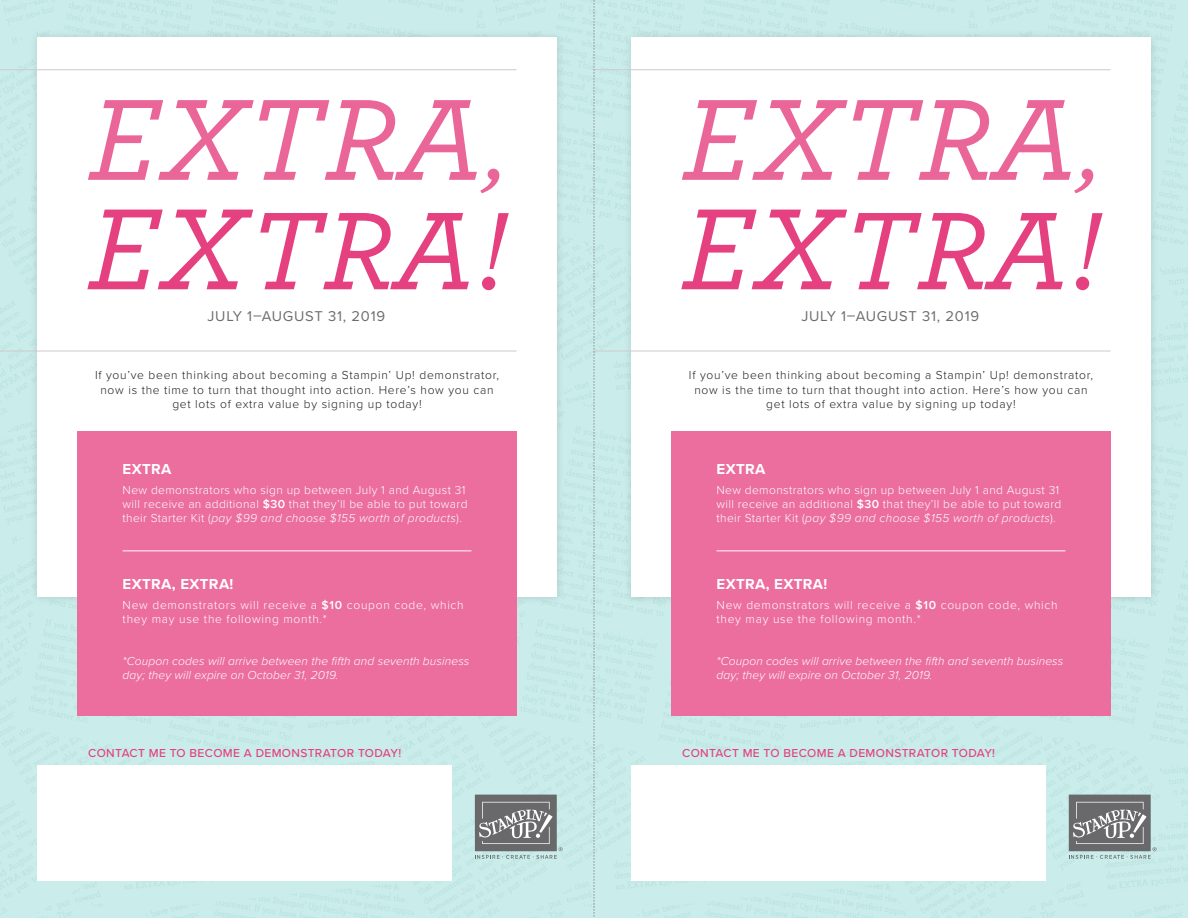
<style>
.page{position:relative;width:1188px;height:918px;background:#c4ece9}
.page>*{position:absolute;margin:0;border:0;box-sizing:border-box;transform-origin:0 0}
.t1{font:italic 500 121.05px "Archer";letter-spacing:.01em;color:#ea6698}
.t2{font:italic 500 115.95px "Archer";letter-spacing:.015em;color:#e5407f}
.t3{font:700 15px "Proxima Nova";letter-spacing:.025em;color:#fff}
.t4{font:14.7px "Proxima Nova";letter-spacing:.05em;color:#6c6d70}
.t5{font:300 12px/14.4px "Proxima Nova";letter-spacing:.03em;color:#fff}
.t6{font:300 12px/14.4px "Proxima Nova";letter-spacing:.06em;color:#231f20;text-align:center}
.t7{font:italic 300 12px/14.4px "Proxima Nova";letter-spacing:.01em;color:#fff}
.t8{font:300 12px/14.4px "Proxima Nova";letter-spacing:.06em;color:#fff}
.t9{font:500 12px "Proxima Nova";letter-spacing:.03em;color:#e5407f}
.s1{font-size:94.5px}
.s2{font-size:121.05px}
.s3{font-weight:600}
.s4{font-style:italic}
</style>
<div class="page">
<div style="left:37px;top:765px;width:415px;height:115px;background:#fff"></div>
<div style="left:631px;top:765px;width:415px;height:115px;background:#fff"></div>
<svg style="left:475px;top:795px;width:88px;height:64px;background:#8a9092"></svg>
<svg style="left:1069px;top:795px;width:88px;height:64px;background:#8a9092"></svg>
<div style="left:29px;top:29px;width:536px;height:576px;background:#c3e5e3"></div>
<div style="left:37px;top:37px;width:520px;height:560px;background:#fff"></div>
<div style="left:623px;top:29px;width:536px;height:576px;background:#c3e5e3"></div>
<div style="left:631px;top:37px;width:520px;height:560px;background:#fff"></div>
<div style="left:77px;top:431px;width:440px;height:285px;background:#eb6e9e"></div>
<div style="left:671px;top:431px;width:440px;height:285px;background:#eb6e9e"></div>
<hr style="left:123px;top:551px;width:348px;height:1px;background:#fff">
<hr style="left:717px;top:551px;width:348px;height:1px;background:#fff">
<hr style="left:0;top:351px;width:517px;height:1px;background:#cecbca">
<hr style="left:594px;top:351px;width:517px;height:1px;background:#cecbca">
<hr style="left:0;top:69px;width:517px;height:1px;background:#cecbca">
<hr style="left:594px;top:69px;width:517px;height:1px;background:#cecbca">
<svg style="left:594px;top:0;width:1px;height:917px"></svg>
<p class="t1" style="left:88px;top:50px;width:419px">EXTRA<span class="s1">,</span></p>
<p class="t1" style="left:681px;top:50px;width:419px">EXTRA<span class="s1">,</span></p>
<p class="t2" style="left:87px;top:165px;width:420px"><span class="s2">EX</span>TRA!</p>
<p class="t2" style="left:681px;top:165px;width:420px"><span class="s2">EX</span>TRA!</p>
<p class="t4" style="left:208px;top:305px;width:179px">JULY 1–AUGUST 31, 2019</p>
<p class="t4" style="left:801px;top:305px;width:179px">JULY 1–AUGUST 31, 2019</p>
<p class="t6" style="left:95px;top:367px;width:406px">If you’ve been thinking about becoming a Stampin’ Up! demonstrator, now is the time to turn that thought into action. Here’s how you can get lots of extra value by signing up today!</p>
<p class="t6" style="left:689px;top:367px;width:406px">If you’ve been thinking about becoming a Stampin’ Up! demonstrator, now is the time to turn that thought into action. Here’s how you can get lots of extra value by signing up today!</p>
<p class="t3" style="left:123px;top:458px;width:50px">EXTRA</p>
<p class="t3" style="left:717px;top:458px;width:50px">EXTRA</p>
<p class="t5" style="left:123px;top:482px;width:346px">New demonstrators who sign up between July 1 and August 31 will receive an additional <span class="s3">$30</span> that they’ll be able to put toward their Starter Kit (<span class="s4">pay $99 and choose $155 worth of products</span>).</p>
<p class="t5" style="left:717px;top:482px;width:346px">New demonstrators who sign up between July 1 and August 31 will receive an additional <span class="s3">$30</span> that they’ll be able to put toward their Starter Kit (<span class="s4">pay $99 and choose $155 worth of products</span>).</p>
<p class="t3" style="left:123px;top:573px;width:112px">EXTRA, EXTRA!</p>
<p class="t3" style="left:717px;top:573px;width:112px">EXTRA, EXTRA!</p>
<p class="t8" style="left:123px;top:597px;width:343px">New demonstrators will receive a <span class="s3">$10</span> coupon code, which they may use the following month.*</p>
<p class="t8" style="left:717px;top:597px;width:343px">New demonstrators will receive a <span class="s3">$10</span> coupon code, which they may use the following month.*</p>
<p class="t7" style="left:123px;top:653px;width:348px">*Coupon codes will arrive between the fifth and seventh business day; they will expire on October 31, 2019.</p>
<p class="t7" style="left:717px;top:653px;width:348px">*Coupon codes will arrive between the fifth and seventh business day; they will expire on October 31, 2019.</p>
<p class="t9" style="left:88px;top:744px;width:314px">CONTACT ME TO BECOME A DEMONSTRATOR TODAY!</p>
<p class="t9" style="left:682px;top:744px;width:314px">CONTACT ME TO BECOME A DEMONSTRATOR TODAY!</p>
</div>
